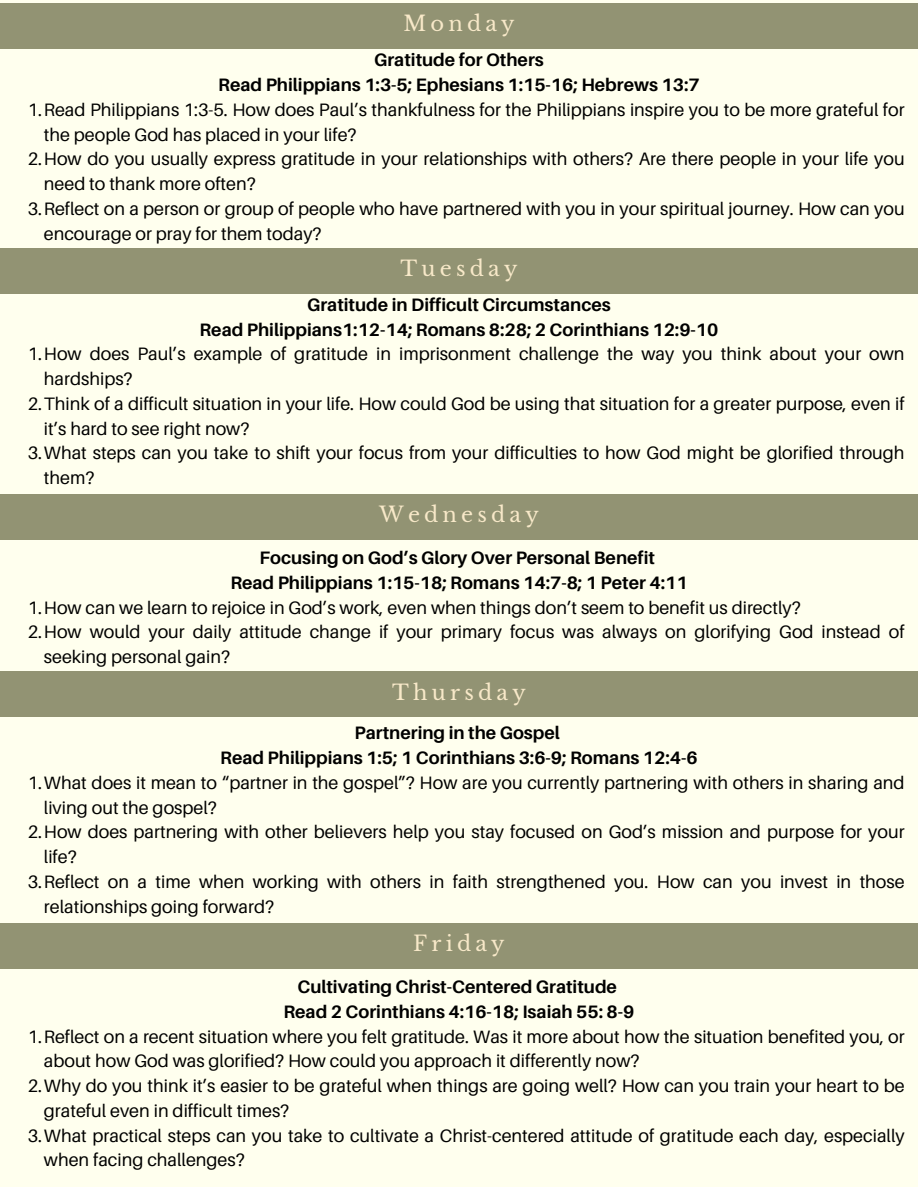
<style>
.page{position:relative;width:918px;height:1188px;background:#fff}
.page>*{position:absolute;margin:0;border:0;box-sizing:border-box;transform-origin:0 0}
.t1{font:21px "Libre Baskerville";letter-spacing:.2em;color:#f8e9c9}
.t2{font:18px/24.8px "Aileron";color:#000}
.t3{font:700 18px/24.8px "Aileron";color:#000;text-align:center}
</style>
<div class="page">
<div style="left:0;top:0;width:918px;height:1187px;background:#ffe"></div>
<div style="left:0;top:248px;width:918px;height:46px;background:#929373"></div>
<div style="left:0;top:494px;width:918px;height:46px;background:#929373"></div>
<div style="left:0;top:671px;width:918px;height:46px;background:#929373"></div>
<div style="left:0;top:923px;width:918px;height:46px;background:#929373"></div>
<div style="left:0;top:3px;width:918px;height:46px;background:#929373"></div>
<p class="t1" style="left:403px;top:11px;width:113px">Monday</p>
<h1 class="t3" style="left:218px;top:47px;width:483px">Gratitude for Others<br>Read Philippians 1:3-5; Ephesians 1:15-16; Hebrews 13:7</h1>
<h2 class="t2" style="left:44px;top:97px;width:862px;text-indent:-16px">1.Read Philippians 1:3-5. How does Paul’s thankfulness for the Philippians inspire you to be more grateful for the people God has placed in your life?</h2>
<p class="t2" style="left:44px;top:146px;width:862px;text-indent:-16px">2.How do you usually express gratitude in your relationships with others? Are there people in your life you need to thank more often?</p>
<p class="t2" style="left:44px;top:196px;width:862px;text-indent:-16px">3.Reflect on a person or group of people who have partnered with you in your spiritual journey. How can you encourage or pray for them today?</p>
<h1 class="t1" style="left:401px;top:256px;width:118px">Tuesday</h1>
<h2 class="t3" style="left:200px;top:292px;width:520px">Gratitude in Difficult Circumstances<br>Read Philippians1:12-14; Romans 8:28; 2 Corinthians 12:9-10</h2>
<p class="t2" style="left:44px;top:341px;width:862px;text-indent:-16px">1.How does Paul’s example of gratitude in imprisonment challenge the way you think about your own hardships?</p>
<p class="t2" style="left:44px;top:391px;width:862px;text-indent:-16px">2.Think of a difficult situation in your life. How could God be using that situation for a greater purpose, even if it’s hard to see right now?</p>
<p class="t2" style="left:44px;top:440px;width:862px;text-indent:-16px">3.What steps can you take to shift your focus from your difficulties to how God might be glorified through them?</p>
<h1 class="t1" style="left:379px;top:502px;width:161px">Wednesday</h1>
<h2 class="t3" style="left:230px;top:545px;width:459px">Focusing on God’s Glory Over Personal Benefit<br>Read Philippians 1:15-18; Romans 14:7-8; 1 Peter 4:11</h2>
<p class="t2" style="left:28px;top:595px;width:774px">1.How can we learn to rejoice in God’s work, even when things don’t seem to benefit us directly?</p>
<p class="t2" style="left:44px;top:619px;width:862px;text-indent:-16px">2.How would your daily attitude change if your primary focus was always on glorifying God instead of seeking personal gain?</p>
<p class="t1" style="left:392px;top:679px;width:135px">Thursday</p>
<h1 class="t3" style="left:220px;top:720px;width:479px">Partnering in the Gospel<br>Read Philippians 1:5; 1 Corinthians 3:6-9; Romans 12:4-6</h1>
<h2 class="t2" style="left:44px;top:770px;width:862px;text-indent:-16px">1.What does it mean to “partner in the gospel”? How are you currently partnering with others in sharing and living out the gospel?</h2>
<p class="t2" style="left:44px;top:819px;width:862px;text-indent:-16px">2.How does partnering with other believers help you stay focused on God’s mission and purpose for your life?</p>
<p class="t2" style="left:44px;top:869px;width:862px;text-indent:-16px">3.Reflect on a time when working with others in faith strengthened you. How can you invest in those relationships going forward?</p>
<h1 class="t1" style="left:413px;top:931px;width:93px">Friday</h1>
<h2 class="t3" style="left:283px;top:974px;width:352px">Cultivating Christ-Centered Gratitude<br>Read 2 Corinthians 4:16-18; Isaiah 55: 8-9</h2>
<p class="t2" style="left:44px;top:1024px;width:862px;text-indent:-16px">1.Reflect on a recent situation where you felt gratitude. Was it more about how the situation benefited you, or about how God was glorified? How could you approach it differently now?</p>
<p class="t2" style="left:44px;top:1073px;width:862px;text-indent:-16px">2.Why do you think it’s easier to be grateful when things are going well? How can you train your heart to be grateful even in difficult times?</p>
<p class="t2" style="left:44px;top:1123px;width:862px;text-indent:-16px">3.What practical steps can you take to cultivate a Christ-centered attitude of gratitude each day, especially when facing challenges?</p>
</div>
